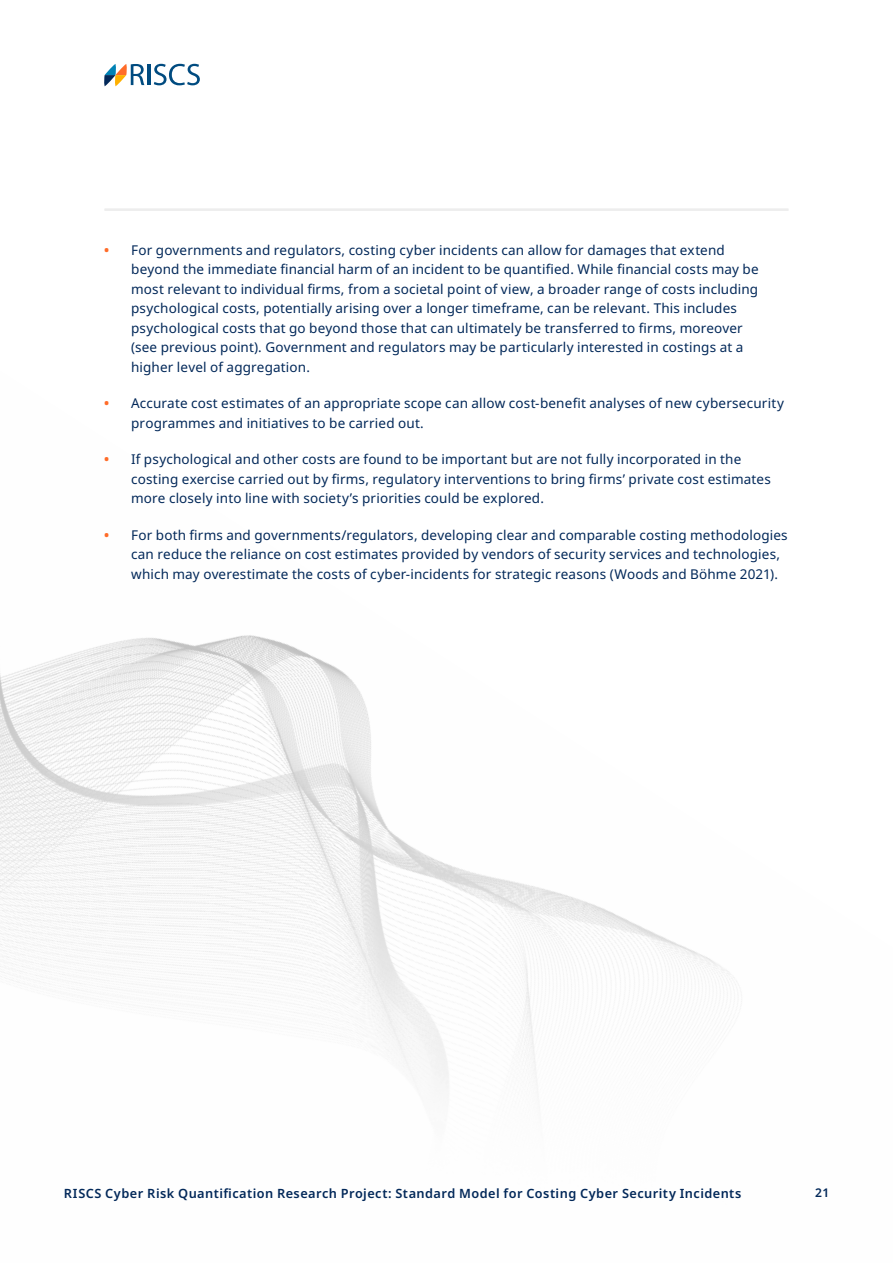
<style>
.page{position:relative;width:893px;height:1263px;background:#fff}
.page>*{position:absolute;margin:0;border:0;box-sizing:border-box;transform-origin:0 0}
.t1{font:13.5px/19.5px "Noto Sans";letter-spacing:.01em;color:#022859}
.t2{font:600 12.75px "Noto Sans";letter-spacing:.035em;color:#022859}
.t3{font:600 12px "Noto Sans";color:#022859}
.s1{font-weight:700;color:#ff6c29}
</style>
<div class="page">
<img style="left:0;top:635px;width:742px;height:453px">
<svg style="left:104px;top:64px;width:40px;height:22px"></svg>
<hr style="left:147px;top:64px;width:3px;height:21px;background:#004b80">
<svg style="left:154px;top:64px;width:46px;height:21px"></svg>
<hr style="left:105px;top:208px;width:683px;height:2px;background:#ededed">
<hr style="left:105px;top:209px;width:683px;height:2px;background:#ededed">
<p class="t1" style="left:131px;top:240px;width:629px;text-indent:-27px"><span class="s1">•</span> For governments and regulators, costing cyber incidents can allow for damages that extend beyond the immediate financial harm of an incident to be quantified. While financial costs may be most relevant to individual firms, from a societal point of view, a broader range of costs including psychological costs, potentially arising over a longer timeframe, can be relevant. This includes psychological costs that go beyond those that can ultimately be transferred to firms, moreover (see previous point). Government and regulators may be particularly interested in costings at a higher level of aggregation.</p>
<p class="t1" style="left:131px;top:394px;width:654px;text-indent:-27px"><span class="s1">•</span> Accurate cost estimates of an appropriate scope can allow cost-benefit analyses of new cybersecurity programmes and initiatives to be carried out.</p>
<p class="t1" style="left:131px;top:450px;width:641px;text-indent:-27px"><span class="s1">•</span> If psychological and other costs are found to be important but are not fully incorporated in the costing exercise carried out by firms, regulatory interventions to bring firms’ private cost estimates more closely into line with society’s priorities could be explored.</p>
<p class="t1" style="left:131px;top:525px;width:658px;text-indent:-27px"><span class="s1">•</span> For both firms and governments/regulators, developing clear and comparable costing methodologies can reduce the reliance on cost estimates provided by vendors of security services and technologies, which may overestimate the costs of cyber-incidents for strategic reasons (Woods and Böhme 2021).</p>
<p class="t2" style="left:64px;top:1184px;width:679px">RISCS Cyber Risk Quantification Research Project: Standard Model for Costing Cyber Security Incidents</p>
<p class="t3" style="left:815px;top:1184px;width:16px">21</p>
</div>
